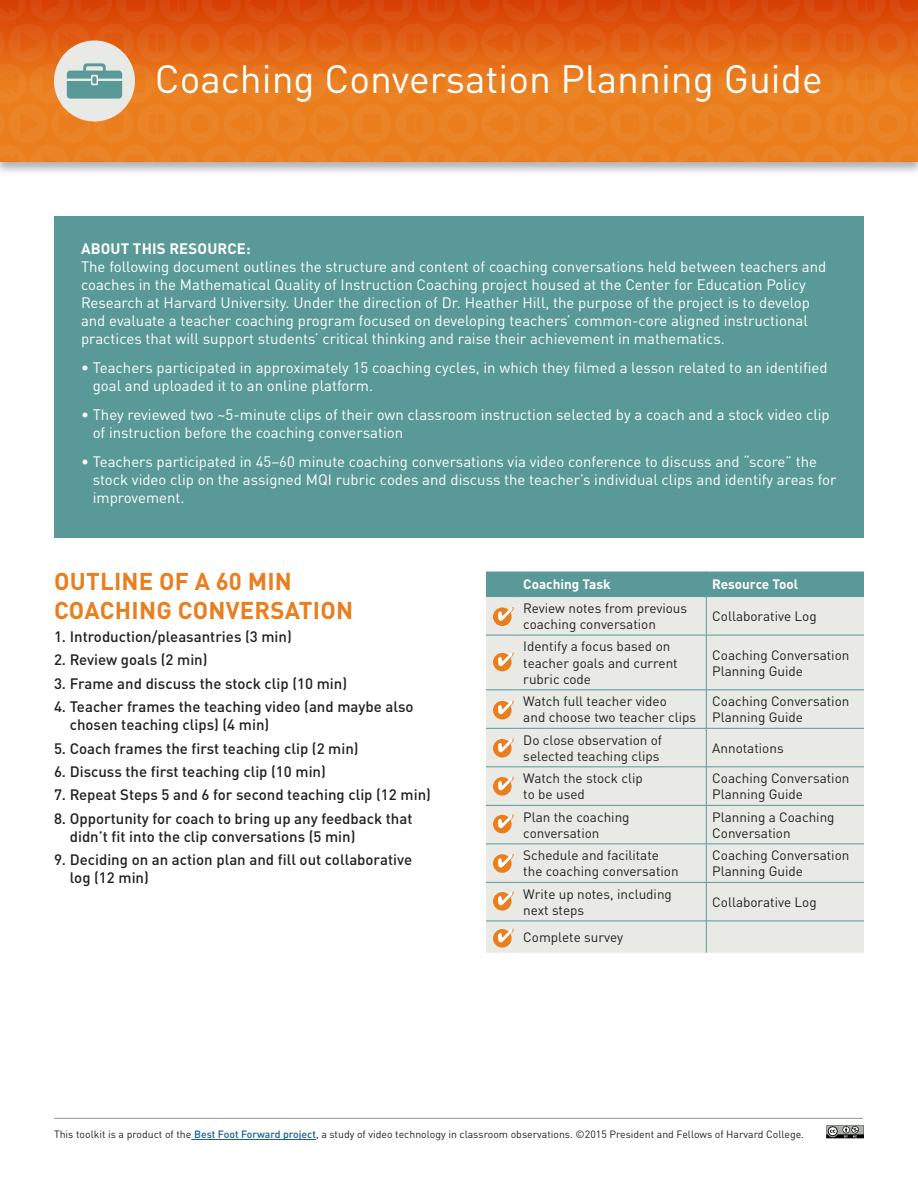
<style>
.page{position:relative;width:918px;height:1188px;background:#fff}
.page>*{position:absolute;margin:0;border:0;box-sizing:border-box;transform-origin:0 0}
.t1{font:39px "DINOT";color:#fff}
.orange_header{font:700 24px/28.8px "DINOT";letter-spacing:.01em;color:#ea7e1d}
.body_copy{font:15px/18px "DINOT";color:#fff}
.body_copy-2{font:500 15px/18px "DINOT";color:#231f20}
.t2{font:13.5px/16.2px "DINOT";color:#231f20}
.t3{font:700 13.5px "DINOT";color:#fff}
.t4{font:10.5px "DINOT";color:#231f20}
.s1{font-weight:700}
.s2{font-weight:500;color:#175d9e}
</style>
<div class="page">
<div style="left:0;top:0;width:918px;height:176px;background:#231f20;opacity:.35"></div>
<svg style="left:0;top:0;width:918px;height:162px"></svg>
<hr style="left:194px;top:1139px;width:122px;height:1px;background:#175d9e">
<hr style="left:54px;top:1118px;width:809px;height:1px;background:#939598">
<div style="left:54px;top:216px;width:810px;height:322px;background:#599a98"></div>
<svg style="left:826px;top:1125px;width:38px;height:14px"></svg>
<div style="left:486px;top:597px;width:378px;height:356px;background:#e9eae6"></div>
<div style="left:486px;top:571px;width:378px;height:25px;background:#599a98"></div>
<hr style="left:486px;top:596px;width:31px;height:1px;background:#599a98">
<hr style="left:517px;top:596px;width:189px;height:1px;background:#599a98">
<hr style="left:706px;top:596px;width:158px;height:1px;background:#599a98">
<hr style="left:706px;top:597px;width:1px;height:38px;background:#599a98">
<hr style="left:486px;top:635px;width:31px;height:1px;background:#599a98">
<hr style="left:517px;top:635px;width:189px;height:1px;background:#599a98">
<hr style="left:706px;top:635px;width:158px;height:1px;background:#599a98">
<hr style="left:706px;top:635px;width:1px;height:55px;background:#599a98">
<hr style="left:486px;top:690px;width:31px;height:1px;background:#599a98">
<hr style="left:517px;top:690px;width:189px;height:1px;background:#599a98">
<hr style="left:706px;top:690px;width:158px;height:1px;background:#599a98">
<hr style="left:706px;top:690px;width:1px;height:38px;background:#599a98">
<hr style="left:486px;top:728px;width:31px;height:1px;background:#599a98">
<hr style="left:517px;top:728px;width:189px;height:1px;background:#599a98">
<hr style="left:706px;top:728px;width:158px;height:1px;background:#599a98">
<hr style="left:706px;top:729px;width:1px;height:38px;background:#599a98">
<hr style="left:486px;top:767px;width:31px;height:1px;background:#599a98">
<hr style="left:517px;top:767px;width:189px;height:1px;background:#599a98">
<hr style="left:706px;top:767px;width:158px;height:1px;background:#599a98">
<hr style="left:706px;top:767px;width:1px;height:38px;background:#599a98">
<hr style="left:486px;top:805px;width:31px;height:1px;background:#599a98">
<hr style="left:517px;top:805px;width:189px;height:1px;background:#599a98">
<hr style="left:706px;top:805px;width:158px;height:1px;background:#599a98">
<hr style="left:706px;top:806px;width:1px;height:38px;background:#599a98">
<hr style="left:486px;top:844px;width:31px;height:1px;background:#599a98">
<hr style="left:517px;top:844px;width:189px;height:1px;background:#599a98">
<hr style="left:706px;top:844px;width:158px;height:1px;background:#599a98">
<hr style="left:706px;top:844px;width:1px;height:38px;background:#599a98">
<hr style="left:486px;top:882px;width:31px;height:1px;background:#599a98">
<hr style="left:517px;top:882px;width:189px;height:1px;background:#599a98">
<hr style="left:706px;top:882px;width:158px;height:1px;background:#599a98">
<hr style="left:706px;top:883px;width:1px;height:38px;background:#599a98">
<hr style="left:486px;top:921px;width:31px;height:1px;background:#599a98">
<hr style="left:517px;top:921px;width:189px;height:1px;background:#599a98">
<hr style="left:706px;top:921px;width:158px;height:1px;background:#599a98">
<hr style="left:706px;top:921px;width:1px;height:32px;background:#599a98">
<div style="left:493px;top:607px;width:19px;height:19px;background:#ea7e1d;border-radius:50%"></div>
<svg style="left:498px;top:607px;width:16px;height:14px"></svg>
<div style="left:493px;top:653px;width:19px;height:18px;background:#ea7e1d;border-radius:50%"></div>
<svg style="left:498px;top:652px;width:16px;height:14px"></svg>
<div style="left:493px;top:701px;width:19px;height:18px;background:#ea7e1d;border-radius:50%"></div>
<svg style="left:498px;top:701px;width:16px;height:13px"></svg>
<svg style="left:493px;top:739px;width:19px;height:19px"></svg>
<svg style="left:498px;top:739px;width:16px;height:13px"></svg>
<svg style="left:493px;top:777px;width:19px;height:19px"></svg>
<svg style="left:498px;top:777px;width:16px;height:13px"></svg>
<div style="left:493px;top:815px;width:19px;height:18px;background:#ea7e1d;border-radius:50%"></div>
<svg style="left:498px;top:814px;width:16px;height:14px"></svg>
<div style="left:493px;top:854px;width:19px;height:19px;background:#ea7e1d;border-radius:50%"></div>
<svg style="left:498px;top:854px;width:16px;height:14px"></svg>
<svg style="left:493px;top:892px;width:19px;height:19px"></svg>
<svg style="left:498px;top:892px;width:16px;height:13px"></svg>
<svg style="left:493px;top:929px;width:19px;height:19px"></svg>
<svg style="left:498px;top:929px;width:16px;height:13px"></svg>
<p class="t1" style="left:155px;top:55px;width:669px">Coaching Conversation Planning Guide</p>
<p class="body_copy" style="left:81px;top:240px;width:747px"><span class="s1">ABOUT THIS RESOURCE:<br></span>The following document outlines the structure and content of coaching conversations held between teachers and coaches in the Mathematical Quality of Instruction Coaching project housed at the Center for Education Policy Research at Harvard University. Under the direction of Dr. Heather Hill, the purpose of the project is to develop and evaluate a teacher coaching program focused on developing teachers’ common-core aligned instructional practices that will support students’ critical thinking and raise their achievement in mathematics.</p>
<p class="body_copy" style="left:93px;top:359px;width:736px;text-indent:-12px">• Teachers participated in approximately 15 coaching cycles, in which they filmed a lesson related to an identified goal and uploaded it to an online platform.</p>
<p class="body_copy" style="left:93px;top:405px;width:739px;text-indent:-12px">• They reviewed two ~5-minute clips of their own classroom instruction selected by a coach and a stock video clip of instruction before the coaching conversation</p>
<p class="body_copy" style="left:93px;top:452px;width:745px;text-indent:-12px">• Teachers participated in 45–60 minute coaching conversations via video conference to discuss and “score” the stock video clip on the assigned MQI rubric codes and discuss the teacher’s individual clips and identify areas for improvement.</p>
<p class="orange_header" style="left:54px;top:566px;width:301px">OUTLINE OF A 60 MIN<br>COACHING CONVERSATION</p>
<p class="body_copy-2" style="left:54px;top:627px;width:239px">1. Introduction/pleasantries (3 min)</p>
<p class="body_copy-2" style="left:54px;top:651px;width:155px">2. Review goals (2 min)</p>
<p class="body_copy-2" style="left:54px;top:674px;width:295px">3. Frame and discuss the stock clip (10 min)</p>
<p class="body_copy-2" style="left:70px;top:697px;width:345px;text-indent:-16px">4. Teacher frames the teaching video (and maybe also chosen teaching clips) (4 min)</p>
<p class="body_copy-2" style="left:54px;top:739px;width:306px">5. Coach frames the first teaching clip (2 min)</p>
<p class="body_copy-2" style="left:54px;top:762px;width:273px">6. Discuss the first teaching clip (10 min)</p>
<p class="body_copy-2" style="left:54px;top:786px;width:378px">7. Repeat Steps 5 and 6 for second teaching clip (12 min)</p>
<p class="body_copy-2" style="left:70px;top:809px;width:344px;text-indent:-16px">8. Opportunity for coach to bring up any feedback that didn’t fit into the clip conversations (5 min)</p>
<p class="body_copy-2" style="left:70px;top:850px;width:344px;text-indent:-16px">9. Deciding on an action plan and fill out collaborative log (12 min)</p>
<p class="t3" style="left:523px;top:575px;width:89px">Coaching Task</p>
<p class="t3" style="left:712px;top:575px;width:87px">Resource Tool</p>
<p class="t2" style="left:523px;top:600px;width:165px">Review notes from previous coaching conversation</p>
<p class="t2" style="left:712px;top:608px;width:106px">Collaborative Log</p>
<p class="t2" style="left:523px;top:638px;width:156px">Identify a focus based on teacher goals and current rubric code</p>
<p class="t2" style="left:712px;top:646px;width:139px">Coaching Conversation<br>Planning Guide</p>
<p class="t2" style="left:523px;top:693px;width:174px">Watch full teacher video<br>and choose two teacher clips</p>
<p class="t2" style="left:712px;top:693px;width:139px">Coaching Conversation<br>Planning Guide</p>
<p class="t2" style="left:523px;top:731px;width:140px">Do close observation of selected teaching clips</p>
<p class="t2" style="left:712px;top:740px;width:73px">Annotations</p>
<p class="t2" style="left:523px;top:770px;width:121px">Watch the stock clip to be used</p>
<p class="t2" style="left:712px;top:770px;width:139px">Coaching Conversation<br>Planning Guide</p>
<p class="t2" style="left:523px;top:808px;width:108px">Plan the coaching conversation</p>
<p class="t2" style="left:712px;top:808px;width:124px">Planning a Coaching<br>Conversation</p>
<p class="t2" style="left:523px;top:847px;width:157px">Schedule and facilitate the coaching conversation</p>
<p class="t2" style="left:712px;top:847px;width:139px">Coaching Conversation<br>Planning Guide</p>
<p class="t2" style="left:523px;top:885px;width:150px">Write up notes, including next steps</p>
<p class="t2" style="left:712px;top:894px;width:106px">Collaborative Log</p>
<p class="t2" style="left:523px;top:929px;width:101px">Complete survey</p>
<p class="t4" style="left:54px;top:1128px;width:752px">This toolkit is a product of the <span class="s2">Best Foot Forward project</span>, a study of video technology in classroom observations. ©2015 President and Fellows of Harvard College.</p>
</div>
